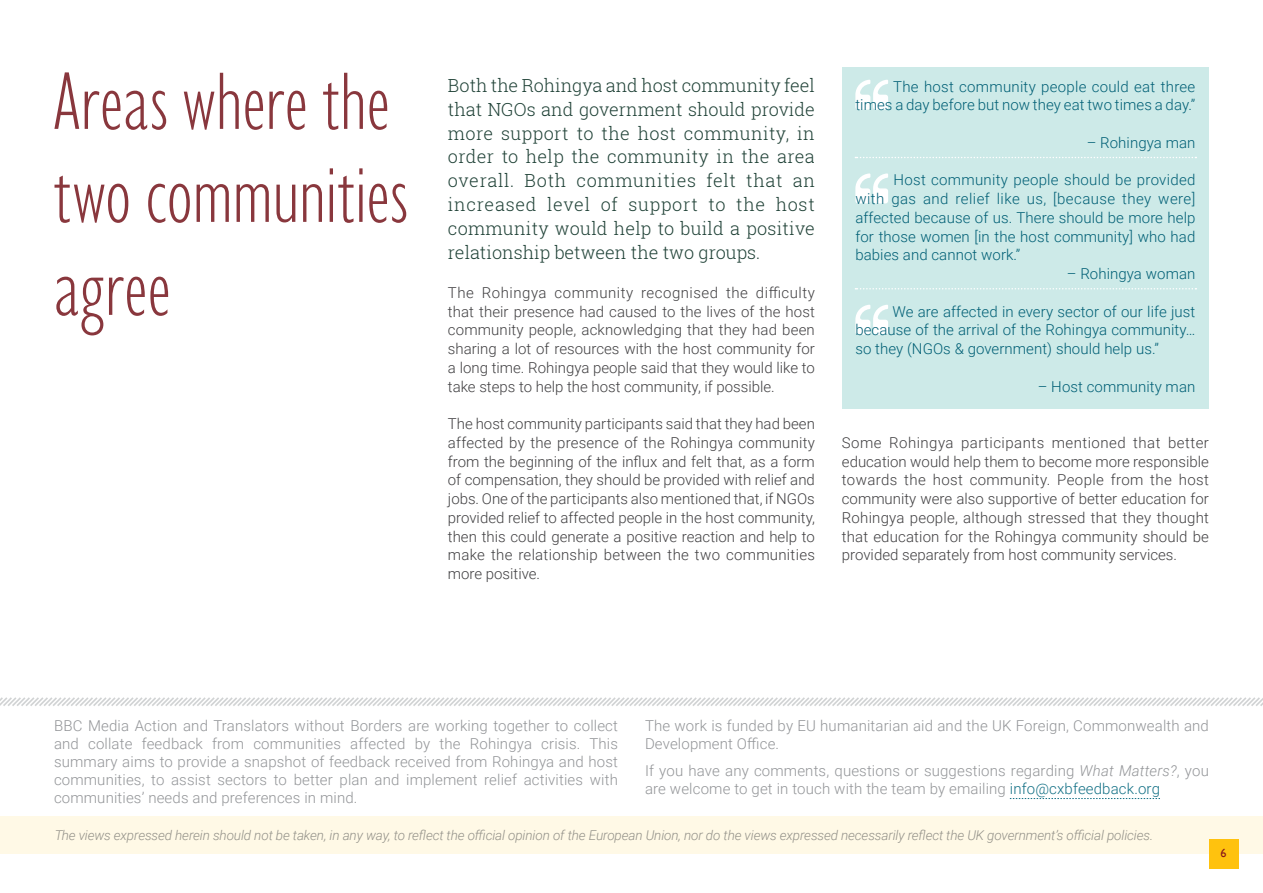
<style>
.page{position:relative;width:1263px;height:893px;background:#fff}
.page>*{position:absolute;margin:0;border:0;box-sizing:border-box;transform-origin:0 0}
.t1{font:300 condensed 84px/93px "Gill Sans Nova";letter-spacing:.005em;color:#89373d}
.t2{font:300 18px/24px "Roboto Slab";color:#204237;text-align:justify}
.t3{font:300 15px/18.8px "Roboto";color:#414042;text-align:justify}
.t4{font:300 15px/18px "Roboto";letter-spacing:.01em;color:#939598}
.t5{font:300 15px/18.8px "Roboto";letter-spacing:.005em;color:#005f75;text-align:justify}
.t6{font:italic 300 13.5px "Roboto";letter-spacing:-.01em;color:#939598}
.t7{font:12px "Gill Sans";color:#89181a}
.s1{font-style:italic}
.s2{color:#147186}
</style>
<div class="page">
<svg style="left:1010px;top:798px;width:150px;height:1px"></svg>
<svg style="left:0;top:697px;width:1263px;height:9px"></svg>
<div style="left:0;top:817px;width:1263px;height:37px;background:#fff9e6"></div>
<div style="left:842px;top:67px;width:367px;height:61px;background:#cdeae8"></div>
<div style="left:842px;top:123px;width:367px;height:42px;background:#cdeae8"></div>
<svg style="left:855px;top:157px;width:341px;height:1px"></svg>
<div style="left:842px;top:160px;width:367px;height:118px;background:#cdeae8"></div>
<div style="left:842px;top:254px;width:367px;height:42px;background:#cdeae8"></div>
<svg style="left:855px;top:288px;width:341px;height:2px"></svg>
<div style="left:842px;top:292px;width:367px;height:79px;background:#cdeae8"></div>
<div style="left:842px;top:367px;width:367px;height:42px;background:#cdeae8"></div>
<svg style="left:855px;top:80px;width:33px;height:30px"></svg>
<svg style="left:855px;top:173px;width:33px;height:30px"></svg>
<svg style="left:855px;top:305px;width:33px;height:30px"></svg>
<div style="left:1209px;top:839px;width:29px;height:29px;background:#ffc20e"></div>
<h1 class="t1" style="left:54px;top:53px;width:356px">Areas where the two communities agree</h1>
<p class="t2" style="left:448px;top:73px;width:368px">Both the Rohingya and host community feel that NGOs and government should provide more support to the host community, in order to help the community in the area overall. Both communities felt that an increased level of support to the host community would help to build a positive relationship between the two groups.</p>
<p class="t3" style="left:448px;top:282px;width:368px">The Rohingya community recognised the difficulty that their presence had caused to the lives of the host community people, acknowledging that they had been sharing a lot of resources with the host community for a long time. Rohingya people said that they would like to take steps to help the host community, if possible.</p>
<p class="t3" style="left:448px;top:414px;width:369px">The host community participants said that they had been affected by the presence of the Rohingya community from the beginning of the influx and felt that, as a form of compensation, they should be provided with relief and jobs. One of the participants also mentioned that, if NGOs provided relief to affected people in the host community, then this could generate a positive reaction and help to make the relationship between the two communities more positive.</p>
<p class="t5" style="left:855px;top:76px;width:341px;text-align:right">The host community people could eat three times a day before but now they eat two times a day.”</p>
<p class="t5" style="left:1087px;top:132px;width:110px">– Rohingya man</p>
<p class="t5" style="left:855px;top:170px;width:341px;text-indent:38px">Host community people should be provided with gas and relief like us, [because they were] affected because of us. There should be more help for those women [in the host community] who had babies and cannot work.”</p>
<p class="t5" style="left:1067px;top:264px;width:130px">– Rohingya woman</p>
<p class="t5" style="left:855px;top:301px;width:341px;text-indent:37px">We are affected in every sector of our life just because of the arrival of the Rohingya community… so they (NGOs &amp; government) should help us.”</p>
<p class="t5" style="left:1038px;top:376px;width:159px">– Host community man</p>
<p class="t3" style="left:842px;top:432px;width:369px">Some Rohingya participants mentioned that better education would help them to become more responsible towards the host community. People from the host community were also supportive of better education for Rohingya people, although stressed that they thought that education for the Rohingya community should be provided separately from host community services.</p>
<p class="t4" style="left:54px;top:716px;width:565px;text-align:justify">BBC Media Action and Translators without Borders are working together to collect and collate feedback from communities affected by the Rohingya crisis. This summary aims to provide a snapshot of feedback received from Rohingya and host communities, to assist sectors to better plan and implement relief activities with communities’ needs and preferences in mind.</p>
<p class="t4" style="left:645px;top:716px;width:565px">The work is funded by EU humanitarian aid and the UK Foreign, Commonwealth and<br>Development Office.</p>
<p class="t4" style="left:645px;top:761px;width:565px">If you have any comments, questions or suggestions regarding <span class="s1">What Matters?</span>, you are welcome to get in touch with the team by emailing <span class="s2">info@cxbfeedback.org</span></p>
<p class="t6" style="left:54px;top:826px;width:1101px">The views expressed herein should not be taken, in any way, to reflect the official opinion of the European Union, nor do the views expressed necessarily reflect the UK government’s official policies.</p>
<p class="t7" style="left:1220px;top:846px;width:7px">6</p>
</div>
